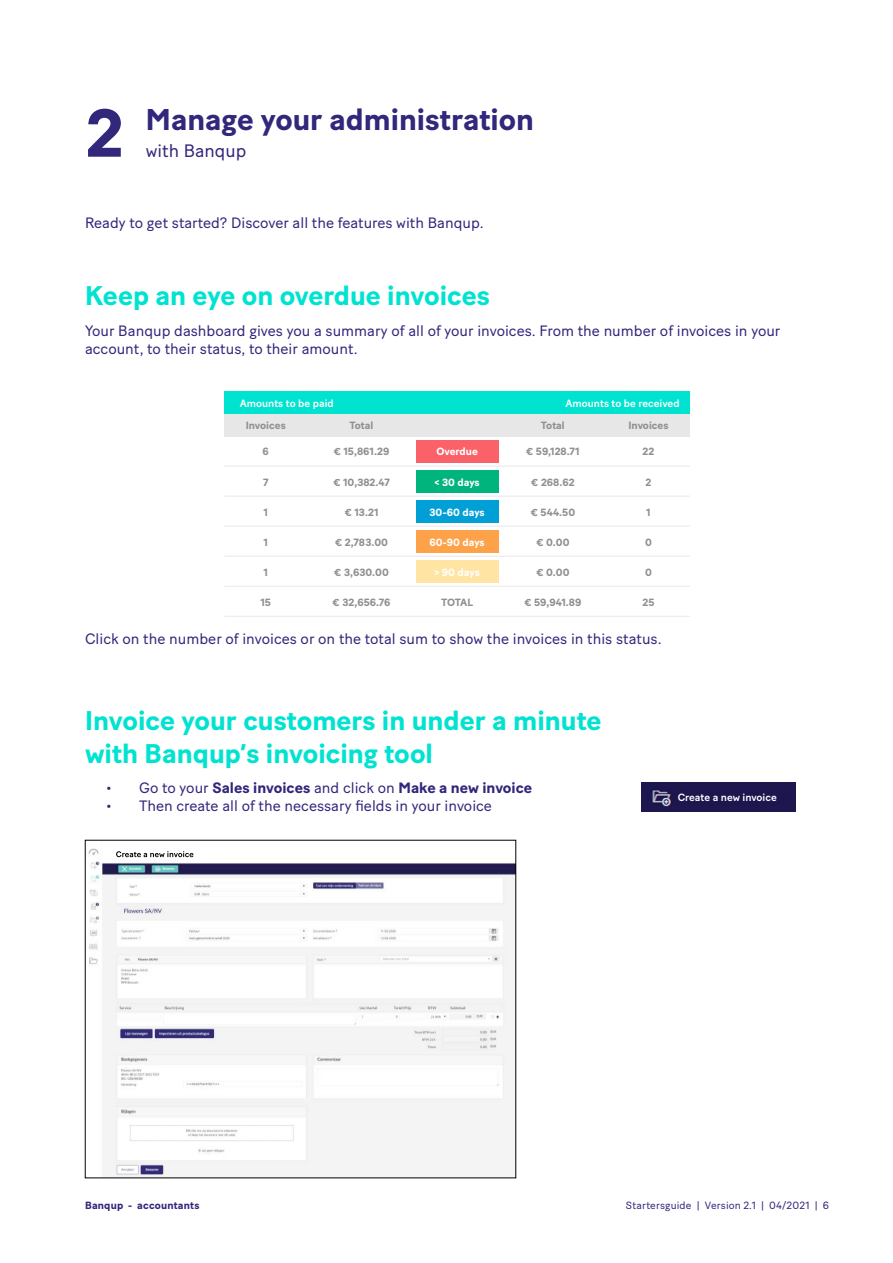
<style>
.page{position:relative;width:893px;height:1263px;background:#fff}
.page>*{position:absolute;margin:0;border:0;box-sizing:border-box;transform-origin:0 0}
.t1{font:700 67.5px "Baton Turbo";color:#31277b}
.t2{font:700 30px "Baton Turbo";color:#31277b}
.t3{font:700 27px/32.4px "Baton Turbo";color:#00e3d0}
.t4{font:18px "Baton Turbo";color:#31277b}
.t5{font:15px/18px "Baton Turbo";color:#31277b}
.t6{font:700 15px "Baton Turbo";color:#31277b}
.t7{font:700 10.5px "Baton Turbo";color:#909090}
.t8{font:500 10.5px "Baton Turbo";color:#fff}
.t9{font:700 10.5px "Baton Turbo";color:#fff}
.t10{font:10.5px "Baton Turbo";letter-spacing:.015em;color:#31277b}
.t11{font:700 10.5px "Baton Turbo";letter-spacing:.015em;color:#31277b}
.s1{font-weight:400}
</style>
<div class="page">
<div style="left:416px;top:440px;width:82px;height:22px;background:#fa6169"></div>
<div style="left:416px;top:470px;width:82px;height:22px;background:#00b47e"></div>
<div style="left:416px;top:500px;width:82px;height:23px;background:#00a0d7"></div>
<div style="left:416px;top:530px;width:82px;height:23px;background:#fea24a"></div>
<div style="left:416px;top:560px;width:82px;height:23px;background:#ffe4a4"></div>
<div style="left:225px;top:414px;width:465px;height:22px;background:#e7e7e7"></div>
<div style="left:225px;top:391px;width:465px;height:23px;background:#00e3d0"></div>
<hr style="left:225px;top:466px;width:465px;height:1px;background:#e7e7e7">
<hr style="left:225px;top:496px;width:465px;height:1px;background:#e7e7e7">
<hr style="left:225px;top:526px;width:465px;height:1px;background:#e7e7e7">
<hr style="left:225px;top:556px;width:465px;height:1px;background:#e7e7e7">
<hr style="left:225px;top:586px;width:465px;height:1px;background:#e7e7e7">
<hr style="left:225px;top:616px;width:465px;height:1px;background:#e7e7e7">
<hr style="left:225px;top:436px;width:465px;height:1px;background:#e7e7e7">
<img style="left:642px;top:782px;width:154px;height:30px">
<div style="left:675px;top:791px;width:113px;height:12px;background:#1d154e"></div>
<img style="left:88px;top:848px;width:426px;height:328px">
<div style="left:114px;top:849px;width:101px;height:10px;background:#fff"></div>
<svg style="left:116px;top:851px;width:77px;height:6px"></svg>
<h1 class="t1" style="left:86px;top:82px;width:39px">2</h1>
<h2 class="t2" style="left:146px;top:97px;width:390px">Manage your administration</h2>
<p class="t4" style="left:146px;top:137px;width:102px">with Banqup</p>
<p class="t5" style="left:85px;top:212px;width:400px">Ready to get started? Discover all the features with Banqup.</p>
<h3 class="t3" style="left:85px;top:278px;width:406px">Keep an eye on overdue invoices</h3>
<p class="t5" style="left:85px;top:320px;width:697px">Your Banqup dashboard gives you a summary of all of your invoices. From the number of invoices in your account, to their status, to their amount.</p>
<p class="t8" style="left:240px;top:395px;width:95px">Amounts to be paid</p>
<p class="t8" style="left:565px;top:395px;width:116px">Amounts to be received</p>
<p class="t7" style="left:246px;top:418px;width:42px">Invoices</p>
<p class="t7" style="left:349px;top:418px;width:26px">Total</p>
<p class="t7" style="left:541px;top:418px;width:26px">Total</p>
<p class="t7" style="left:628px;top:418px;width:42px">Invoices</p>
<p class="t7" style="left:263px;top:444px;width:8px">6</p>
<p class="t7" style="left:333px;top:444px;width:58px">€ 15,861.29</p>
<p class="t9" style="left:436px;top:444px;width:43px">Overdue</p>
<p class="t7" style="left:526px;top:444px;width:55px">€ 59,128.71</p>
<p class="t7" style="left:642px;top:444px;width:13px">22</p>
<p class="t7" style="left:263px;top:474px;width:7px">7</p>
<p class="t7" style="left:333px;top:474px;width:58px">€ 10,382.47</p>
<p class="t9" style="left:435px;top:474px;width:47px">&lt; 30 days</p>
<p class="t7" style="left:531px;top:474px;width:45px">€ 268.62</p>
<p class="t7" style="left:645px;top:474px;width:7px">2</p>
<p class="t7" style="left:264px;top:504px;width:6px">1</p>
<p class="t7" style="left:344px;top:504px;width:36px">€ 13.21</p>
<p class="t9" style="left:430px;top:504px;width:57px">30-60 days</p>
<p class="t7" style="left:530px;top:504px;width:46px">€ 544.50</p>
<p class="t7" style="left:646px;top:504px;width:6px">1</p>
<p class="t7" style="left:264px;top:534px;width:6px">1</p>
<p class="t7" style="left:335px;top:534px;width:55px">€ 2,783.00</p>
<p class="t9" style="left:429px;top:534px;width:57px">60-90 days</p>
<p class="t7" style="left:536px;top:534px;width:35px">€ 0.00</p>
<p class="t7" style="left:645px;top:534px;width:8px">0</p>
<p class="t7" style="left:264px;top:564px;width:6px">1</p>
<p class="t7" style="left:334px;top:564px;width:56px">€ 3,630.00</p>
<p class="t9" style="left:434px;top:564px;width:47px">&gt; 90 days</p>
<p class="t7" style="left:536px;top:564px;width:35px">€ 0.00</p>
<p class="t7" style="left:645px;top:564px;width:8px">0</p>
<p class="t7" style="left:260px;top:594px;width:12px">15</p>
<p class="t7" style="left:332px;top:594px;width:60px">€ 32,656.76</p>
<p class="t7" style="left:441px;top:594px;width:33px">TOTAL</p>
<p class="t7" style="left:524px;top:594px;width:59px">€ 59,941.89</p>
<p class="t7" style="left:642px;top:594px;width:13px">25</p>
<p class="t5" style="left:85px;top:628px;width:578px">Click on the number of invoices or on the total sum to show the invoices in this status.</p>
<h3 class="t3" style="left:85px;top:703px;width:518px">Invoice your customers in under a minute with Banqup’s invoicing tool</h3>
<p class="t6" style="left:106px;top:777px;width:428px"><span class="s1">• Go to your</span> Sales invoices <span class="s1">and click on</span> Make a new invoice</p>
<p class="t5" style="left:106px;top:795px;width:387px">• Then create all of the necessary fields in your invoice</p>
<p class="t8" style="left:678px;top:789px;width:100px">Create a new invoice</p>
<p class="t11" style="left:85px;top:1197px;width:116px">Banqup - accountants</p>
<p class="t10" style="left:626px;top:1197px;width:205px">Startersguide | Version 2.1 | 04/2021 | 6</p>
</div>
